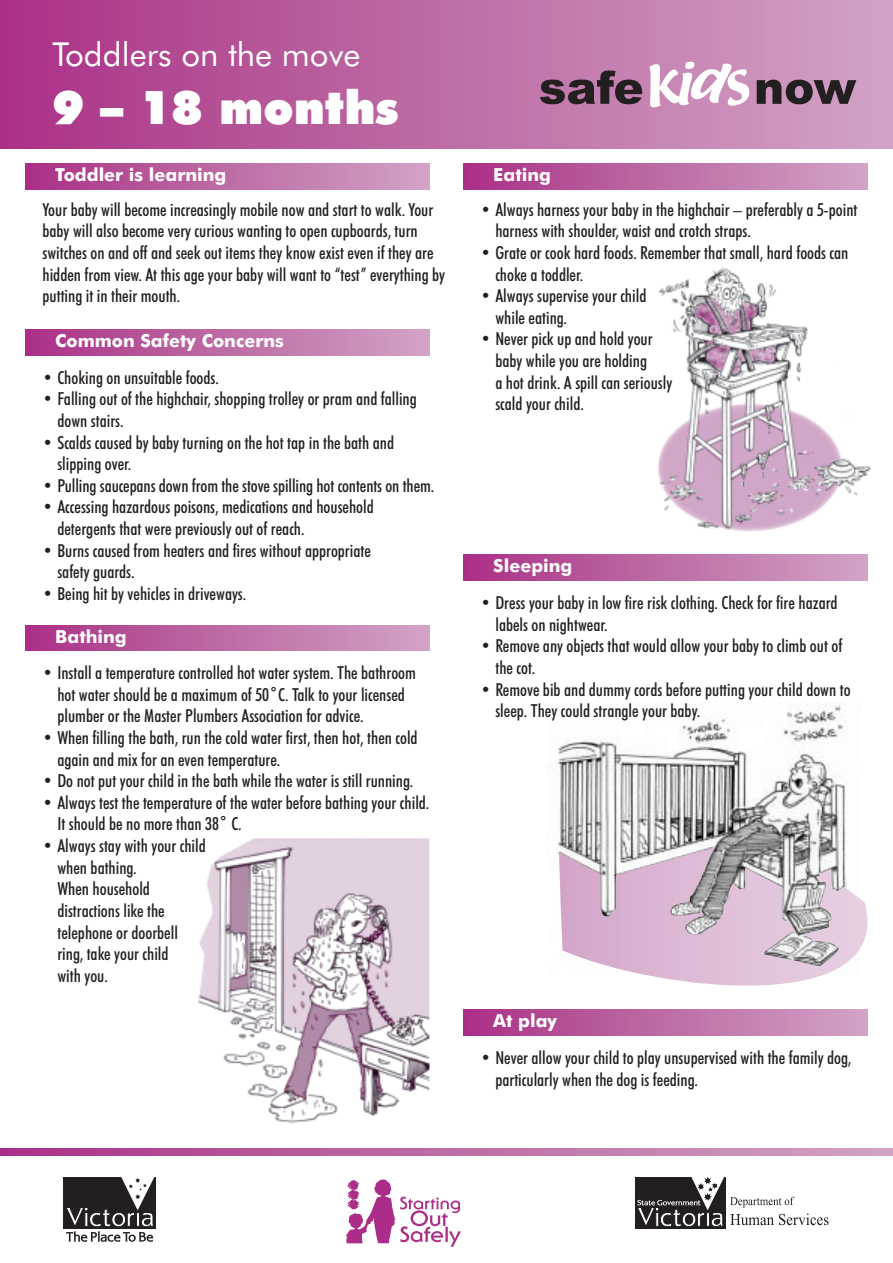
<style>
.page{position:relative;width:893px;height:1263px;background:#fff}
.page>*{position:absolute;margin:0;border:0;box-sizing:border-box;transform-origin:0 0}
.t1{font:900 46.5px "Futura BT";color:#fff}
.t2{font:33px "Futura BT";color:#fff}
.t3{font:500 condensed 18px/21.6px "Futura BT";color:#231f20}
.t4{font:700 18px "Futura BT";color:#fff}
</style>
<div class="page">
<svg style="left:0;top:1148px;width:893px;height:7px;background:#bd6ba5"></svg>
<div style="left:635px;top:1177px;width:91px;height:52px;background:#231f20"></div>
<svg style="left:637px;top:1177px;width:87px;height:50px"></svg>
<svg style="left:730px;top:1197px;width:64px;height:10px"></svg>
<svg style="left:730px;top:1213px;width:98px;height:12px"></svg>
<div style="left:64px;top:1177px;width:92px;height:52px;background:#231f20"></div>
<svg style="left:66px;top:1177px;width:88px;height:65px"></svg>
<svg style="left:346px;top:1179px;width:115px;height:68px"></svg>
<div style="left:0;top:0;width:893px;height:149px;background:linear-gradient(to right,#aa3387,#d1a3c4)"></div>
<svg style="left:540px;top:70px;width:102px;height:34px;background:#744e68"></svg>
<svg style="left:757px;top:80px;width:99px;height:24px;background:#614a59"></svg>
<svg style="left:648px;top:62px;width:102px;height:52px"></svg>
<img style="left:658px;top:267px;width:213px;height:264px">
<img style="left:198px;top:838px;width:231px;height:285px">
<img style="left:556px;top:702px;width:290px;height:152px">
<svg style="left:559px;top:847px;width:309px;height:171px"></svg>
<div style="left:26px;top:164px;width:403px;height:25px;background:linear-gradient(to right,#aa3286,#d2a4c5)"></div>
<div style="left:26px;top:330px;width:403px;height:25px;background:linear-gradient(to right,#aa3286,#d2a4c5)"></div>
<div style="left:26px;top:625px;width:403px;height:26px;background:linear-gradient(to right,#aa3286,#d2a4c5)"></div>
<div style="left:463px;top:164px;width:404px;height:25px;background:linear-gradient(to right,#aa3286,#d1a4c5)"></div>
<div style="left:463px;top:555px;width:404px;height:25px;background:linear-gradient(to right,#aa3286,#d1a4c5)"></div>
<div style="left:463px;top:1010px;width:404px;height:25px;background:linear-gradient(to right,#aa3286,#d1a4c5)"></div>
<h2 class="t2" style="left:52px;top:35px;width:310px">Toddlers on the move</h2>
<h1 class="t1" style="left:52px;top:79px;width:347px">9 – 18 months</h1>
<p class="t4" style="left:55px;top:164px;width:173px">Toddler is learning</p>
<p class="t3" style="left:43px;top:198px;width:404px">Your baby will become increasingly mobile now and start to walk. Your baby will also become very curious wanting to open cupboards, turn switches on and off and seek out items they know exist even if they are hidden from view. At this age your baby will want to “test” everything by putting it in their mouth.</p>
<p class="t4" style="left:55px;top:330px;width:230px">Common Safety Concerns</p>
<p class="t3" style="left:43px;top:366px;width:178px">• Choking on unsuitable foods.</p>
<p class="t3" style="left:57px;top:388px;width:361px;text-indent:-15px">• Falling out of the highchair, shopping trolley or pram and falling down stairs.</p>
<p class="t3" style="left:57px;top:431px;width:338px;text-indent:-15px">• Scalds caused by baby turning on the hot tap in the bath and slipping over.</p>
<p class="t3" style="left:43px;top:474px;width:393px">• Pulling saucepans down from the stove spilling hot contents on them.</p>
<p class="t3" style="left:57px;top:496px;width:318px;text-indent:-15px">• Accessing hazardous poisons, medications and household detergents that were previously out of reach.</p>
<p class="t3" style="left:57px;top:539px;width:315px;text-indent:-15px">• Burns caused from heaters and fires without appropriate safety guards.</p>
<p class="t3" style="left:43px;top:582px;width:205px">• Being hit by vehicles in driveways.</p>
<p class="t4" style="left:55px;top:625px;width:73px">Bathing</p>
<p class="t3" style="left:57px;top:662px;width:360px;text-indent:-15px">• Install a temperature controlled hot water system. The bathroom hot water should be a maximum of 50˚C. Talk to your licensed plumber or the Master Plumbers Association for advice.</p>
<p class="t3" style="left:57px;top:727px;width:362px;text-indent:-15px">• When filling the bath, run the cold water first, then hot, then cold again and mix for an even temperature.</p>
<p class="t3" style="left:43px;top:770px;width:372px">• Do not put your child in the bath while the water is still running.</p>
<p class="t3" style="left:57px;top:791px;width:374px;text-indent:-15px">• Always test the temperature of the water before bathing your child.<br>It should be no more than 38˚ C.</p>
<p class="t3" style="left:57px;top:835px;width:150px;text-indent:-15px">• Always stay with your child when bathing.<br>When household distractions like the telephone or doorbell ring, take your child<br>with you.</p>
<p class="t4" style="left:493px;top:164px;width:59px">Eating</p>
<p class="t3" style="left:495px;top:198px;width:364px;text-indent:-15px">• Always harness your baby in the highchair – preferably a 5-point harness with shoulder, waist and crotch straps.</p>
<p class="t3" style="left:495px;top:242px;width:354px;text-indent:-15px">• Grate or cook hard foods. Remember that small, hard foods can choke a toddler.</p>
<p class="t3" style="left:495px;top:285px;width:153px;text-indent:-15px">• Always supervise your child while eating.</p>
<p class="t3" style="left:495px;top:328px;width:178px;text-indent:-15px">• Never pick up and hold your baby while you are holding<br>a hot drink. A spill can seriously scald your child.</p>
<p class="t4" style="left:493px;top:555px;width:81px">Sleeping</p>
<p class="t3" style="left:495px;top:592px;width:344px;text-indent:-15px">• Dress your baby in low fire risk clothing. Check for fire hazard labels on nightwear.</p>
<p class="t3" style="left:495px;top:635px;width:348px;text-indent:-15px">• Remove any objects that would allow your baby to climb out of the cot.</p>
<p class="t3" style="left:495px;top:678px;width:357px;text-indent:-15px">• Remove bib and dummy cords before putting your child down to sleep. They could strangle your baby.</p>
<p class="t4" style="left:493px;top:1010px;width:65px">At play</p>
<p class="t3" style="left:495px;top:1047px;width:357px;text-indent:-15px">• Never allow your child to play unsupervised with the family dog, particularly when the dog is feeding.</p>
</div>
